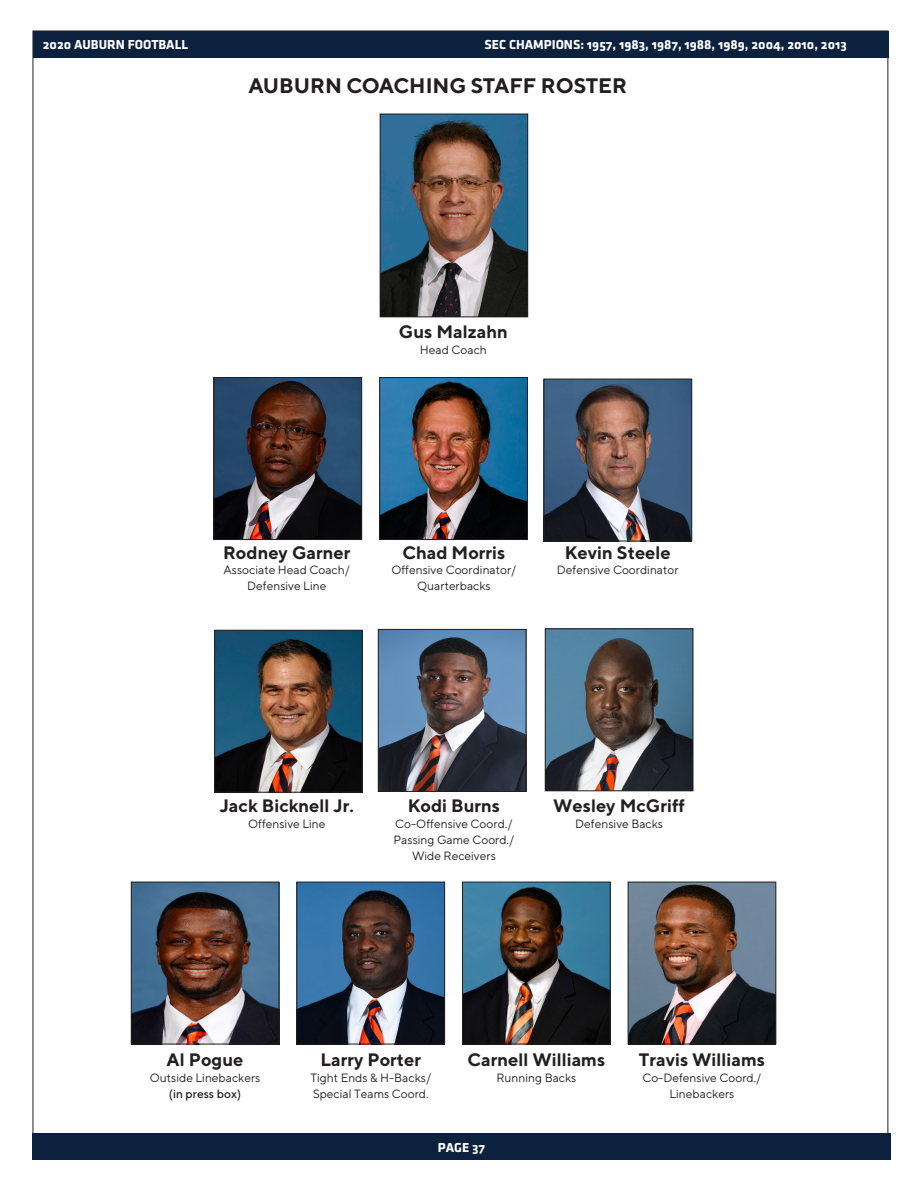
<style>
.page{position:relative;width:918px;height:1188px;background:#fff}
.page>*{position:absolute;margin:0;border:0;box-sizing:border-box;transform-origin:0 0}
.t1{font:700 21px "TT Norms";color:#231f20}
.t2{font:700 18px "TT Norms";color:#231f20}
.t3{font:13.5px "Klavika Bold Bold OSF";color:#fff}
.t4{font:12px/15.8px "TT Norms";color:#231f20;text-align:center}
.t5{font:500 12px "TT Norms";color:#231f20}
</style>
<div class="page">
<div style="left:33px;top:31px;width:856px;height:27px;background:#0b213e"></div>
<div style="left:32px;top:1134px;width:859px;height:26px;background:#0b213e"></div>
<img style="left:382px;top:116px;width:144px;height:199px">
<div style="left:380px;top:114px;width:148px;height:203px;border:1px solid #231f20"></div>
<img style="left:216px;top:379px;width:144px;height:159px">
<div style="left:214px;top:377px;width:148px;height:163px;border:1px solid #231f20"></div>
<img style="left:381px;top:379px;width:145px;height:159px">
<div style="left:379px;top:377px;width:149px;height:163px;border:1px solid #231f20"></div>
<img style="left:380px;top:631px;width:144px;height:159px">
<div style="left:378px;top:629px;width:148px;height:163px;border:1px solid #231f20"></div>
<img style="left:216px;top:632px;width:145px;height:159px">
<div style="left:214px;top:630px;width:149px;height:163px;border:1px solid #231f20"></div>
<img style="left:547px;top:630px;width:144px;height:159px">
<div style="left:545px;top:628px;width:148px;height:163px;border:1px solid #231f20"></div>
<img style="left:546px;top:381px;width:144px;height:158px">
<div style="left:544px;top:379px;width:148px;height:162px;border:1px solid #231f20"></div>
<img style="left:464px;top:884px;width:145px;height:158px">
<div style="left:462px;top:882px;width:149px;height:162px;border:1px solid #231f20"></div>
<img style="left:299px;top:884px;width:144px;height:158px">
<div style="left:297px;top:882px;width:148px;height:162px;border:1px solid #231f20"></div>
<img style="left:133px;top:884px;width:144px;height:158px">
<div style="left:131px;top:882px;width:148px;height:162px;border:1px solid #231f20"></div>
<img style="left:630px;top:884px;width:144px;height:158px">
<div style="left:628px;top:882px;width:148px;height:162px;border:1px solid #231f20"></div>
<p class="t3" style="left:43px;top:37px;width:147px">2020 AUBURN FOOTBALL</p>
<p class="t3" style="left:485px;top:37px;width:364px">SEC CHAMPIONS: 1957, 1983, 1987, 1988, 1989, 2004, 2010, 2013</p>
<p class="t1" style="left:248px;top:72px;width:380px">AUBURN COACHING STAFF ROSTER</p>
<p class="t2" style="left:399px;top:321px;width:111px">Gus Malzahn</p>
<p class="t4" style="left:420px;top:342px;width:68px">Head Coach</p>
<p class="t2" style="left:223px;top:541px;width:129px">Rodney Garner</p>
<p class="t4" style="left:224px;top:562px;width:128px">Associate Head Coach/<br>Defensive Line</p>
<p class="t2" style="left:402px;top:541px;width:105px">Chad Morris</p>
<p class="t4" style="left:391px;top:562px;width:127px">Offensive Coordinator/</p>
<p class="t4" style="left:417px;top:578px;width:75px">Quarterbacks</p>
<p class="t2" style="left:565px;top:541px;width:107px">Kevin Steele</p>
<p class="t4" style="left:557px;top:562px;width:123px">Defensive Coordinator</p>
<p class="t2" style="left:220px;top:795px;width:136px">Jack Bicknell Jr.</p>
<p class="t4" style="left:248px;top:816px;width:79px">Offensive Line</p>
<p class="t2" style="left:408px;top:795px;width:94px">Kodi Burns</p>
<p class="t4" style="left:395px;top:816px;width:119px">Co-Offensive Coord./</p>
<p class="t4" style="left:393px;top:832px;width:122px">Passing Game Coord./</p>
<p class="t4" style="left:412px;top:847px;width:85px">Wide Receivers</p>
<p class="t2" style="left:553px;top:795px;width:133px">Wesley McGriff</p>
<p class="t4" style="left:575px;top:816px;width:89px">Defensive Backs</p>
<p class="t2" style="left:167px;top:1048px;width:78px">Al Pogue</p>
<p class="t4" style="left:150px;top:1070px;width:112px">Outside Linebackers</p>
<p class="t5" style="left:169px;top:1086px;width:74px">(in press box)</p>
<p class="t2" style="left:321px;top:1048px;width:102px">Larry Porter</p>
<p class="t4" style="left:310px;top:1070px;width:122px">Tight Ends &amp; H-Backs/</p>
<p class="t4" style="left:313px;top:1085px;width:117px">Special Teams Coord.</p>
<p class="t2" style="left:468px;top:1048px;width:139px">Carnell Williams</p>
<p class="t4" style="left:496px;top:1070px;width:81px">Running Backs</p>
<p class="t3" style="left:438px;top:1140px;width:49px">PAGE 37</p>
<p class="t2" style="left:639px;top:1048px;width:128px">Travis Williams</p>
<p class="t4" style="left:642px;top:1070px;width:121px">Co-Defensive Coord./<br>Linebackers</p>
</div>
